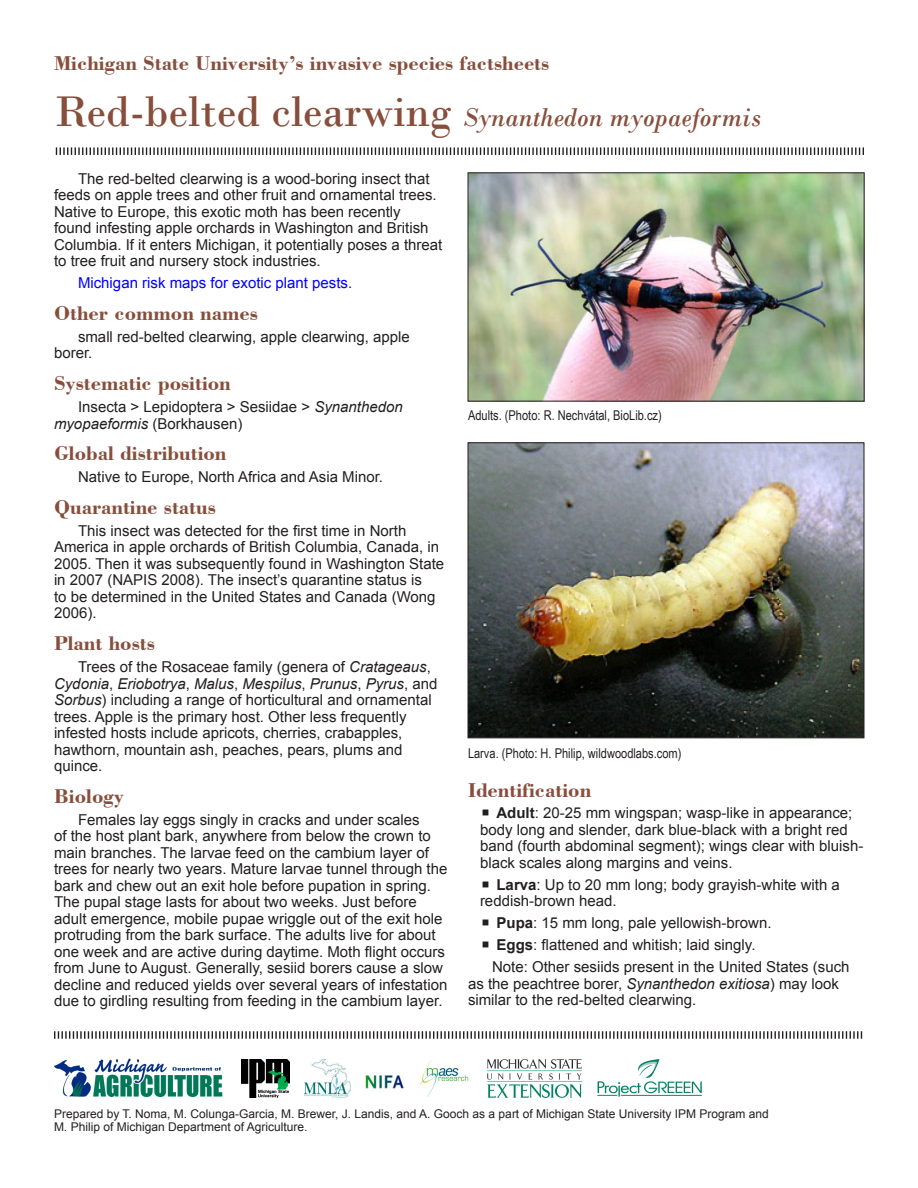
<style>
.page{position:relative;width:918px;height:1188px;background:#fff}
.page>*{position:absolute;margin:0;border:0;box-sizing:border-box;transform-origin:0 0}
.t1{font:italic 27px "Bodoni";color:#874e3c}
.t2{font:700 21px "Bodoni BT";color:#874e3c}
.Text{font:15px/16.5px "Arial";color:#231f20}
.bullets{font:15px/16.5px "Arial";color:#231f20}
.Text-2{font:15px "Arial";color:#00f}
.t3{font:13.5px "Arial Narrow";color:#231f20}
.t4{font:12px/13.5px "Arial";color:#231f20}
.s1{font-style:normal;font-size:45px}
.s2{font-style:italic}
.s3{font-weight:700}
</style>
<div class="page">
<svg style="left:55px;top:147px;width:809px;height:8px"></svg>
<svg style="left:54px;top:1031px;width:809px;height:8px"></svg>
<img style="left:488px;top:1059px;width:94px;height:38px">
<img style="left:597px;top:1059px;width:105px;height:38px">
<img style="left:242px;top:1059px;width:47px;height:38px">
<img style="left:305px;top:1059px;width:45px;height:38px">
<img style="left:419px;top:1060px;width:50px;height:36px">
<img style="left:54px;top:1058px;width:169px;height:38px">
<img style="left:365px;top:1075px;width:39px;height:14px">
<img style="left:470px;top:175px;width:392px;height:224px">
<img style="left:470px;top:445px;width:392px;height:291px">
<div style="left:468px;top:443px;width:396px;height:295px;border:1px solid #231f20"></div>
<p class="t2" style="left:54px;top:50px;width:497px">Michigan State University’s invasive species factsheets</p>
<p class="t1" style="left:54px;top:101px;width:709px"><span class="s1">Red-belted clearwing</span> Synanthedon myopaeformis</p>
<p class="Text" style="left:54px;top:170px;width:390px;text-indent:24px">The red-belted clearwing is a wood-boring insect that feeds on apple trees and other fruit and ornamental trees.<br>Native to Europe, this exotic moth has been recently<br>found infesting apple orchards in Washington and British Columbia. If it enters Michigan, it potentially poses a threat to tree fruit and nursery stock industries.</p>
<p class="Text-2" style="left:78px;top:273px;width:276px">Michigan risk maps for exotic plant pests.</p>
<p class="t2" style="left:54px;top:300px;width:205px">Other common names</p>
<p class="Text" style="left:54px;top:328px;width:357px;text-indent:24px">small red-belted clearwing, apple clearwing, apple borer.</p>
<p class="t2" style="left:54px;top:370px;width:178px">Systematic position</p>
<p class="Text" style="left:54px;top:399px;width:350px;text-indent:24px">Insecta &gt; Lepidoptera &gt; Sesiidae &gt; <span class="s2">Synanthedon myopaeformis</span> (Borkhausen)</p>
<p class="t2" style="left:54px;top:440px;width:174px">Global distribution</p>
<p class="Text" style="left:78px;top:469px;width:307px">Native to Europe, North Africa and Asia Minor.</p>
<p class="t2" style="left:54px;top:494px;width:163px">Quarantine status</p>
<p class="Text" style="left:54px;top:523px;width:392px;text-indent:24px">This insect was detected for the first time in North America in apple orchards of British Columbia, Canada, in 2005. Then it was subsequently found in Washington State in 2007 (NAPIS 2008). The insect’s quarantine status is<br>to be determined in the United States and Canada (Wong 2006).</p>
<p class="t2" style="left:54px;top:630px;width:102px">Plant hosts</p>
<p class="Text" style="left:54px;top:659px;width:385px;text-indent:24px">Trees of the Rosaceae family (genera of <span class="s2">Cratageaus</span>, <span class="s2">Cydonia</span>, <span class="s2">Eriobotrya</span>, <span class="s2">Malus</span>, <span class="s2">Mespilus</span>, <span class="s2">Prunus</span>, <span class="s2">Pyrus</span>, and <span class="s2">Sorbus</span>) including a range of horticultural and ornamental trees. Apple is the primary host. Other less frequently infested hosts include apricots, cherries, crabapples, hawthorn, mountain ash, peaches, pears, plums and quince.</p>
<p class="t2" style="left:54px;top:783px;width:72px">Biology</p>
<p class="Text" style="left:54px;top:811px;width:395px;text-indent:24px">Females lay eggs singly in cracks and under scales<br>of the host plant bark, anywhere from below the crown to main branches. The larvae feed on the cambium layer of trees for nearly two years. Mature larvae tunnel through the bark and chew out an exit hole before pupation in spring.<br>The pupal stage lasts for about two weeks. Just before adult emergence, mobile pupae wriggle out of the exit hole protruding from the bark surface. The adults live for about one week and are active during daytime. Moth flight occurs from June to August. Generally, sesiid borers cause a slow decline and reduced yields over several years of infestation due to girdling resulting from feeding in the cambium layer.</p>
<p class="t3" style="left:468px;top:406px;width:195px">Adults. (Photo: R. Nechvátal, BioLib.cz)</p>
<p class="t3" style="left:468px;top:743px;width:215px">Larva. (Photo: H. Philip, wildwoodlabs.com)</p>
<p class="t2" style="left:468px;top:777px;width:125px">Identification</p>
<p class="bullets" style="left:480px;top:805px;width:385px;text-indent:16px"><span class="s3">Adult</span>: 20-25 mm wingspan; wasp-like in appearance; body long and slender, dark blue-black with a bright red band (fourth abdominal segment); wings clear with bluish&shy;black scales along margins and veins.</p>
<p class="bullets" style="left:480px;top:876px;width:361px;text-indent:16px"><span class="s3">Larva</span>: Up to 20 mm long; body grayish-white with a reddish-brown head.</p>
<p class="bullets" style="left:496px;top:915px;width:277px"><span class="s3">Pupa</span>: 15 mm long, pale yellowish-brown.</p>
<p class="bullets" style="left:496px;top:937px;width:261px"><span class="s3">Eggs</span>: flattened and whitish; laid singly.</p>
<p class="Text" style="left:468px;top:959px;width:383px;text-indent:24px">Note: Other sesiids present in the United States (such as the peachtree borer, <span class="s2">Synanthedon exitiosa</span>) may look similar to the red-belted clearwing.</p>
<p class="t4" style="left:54px;top:1107px;width:716px">Prepared by T. Noma, M. Colunga-Garcia, M. Brewer, J. Landis, and A. Gooch as a part of Michigan State University IPM Program and<br>M. Philip of Michigan Department of Agriculture.</p>
</div>
